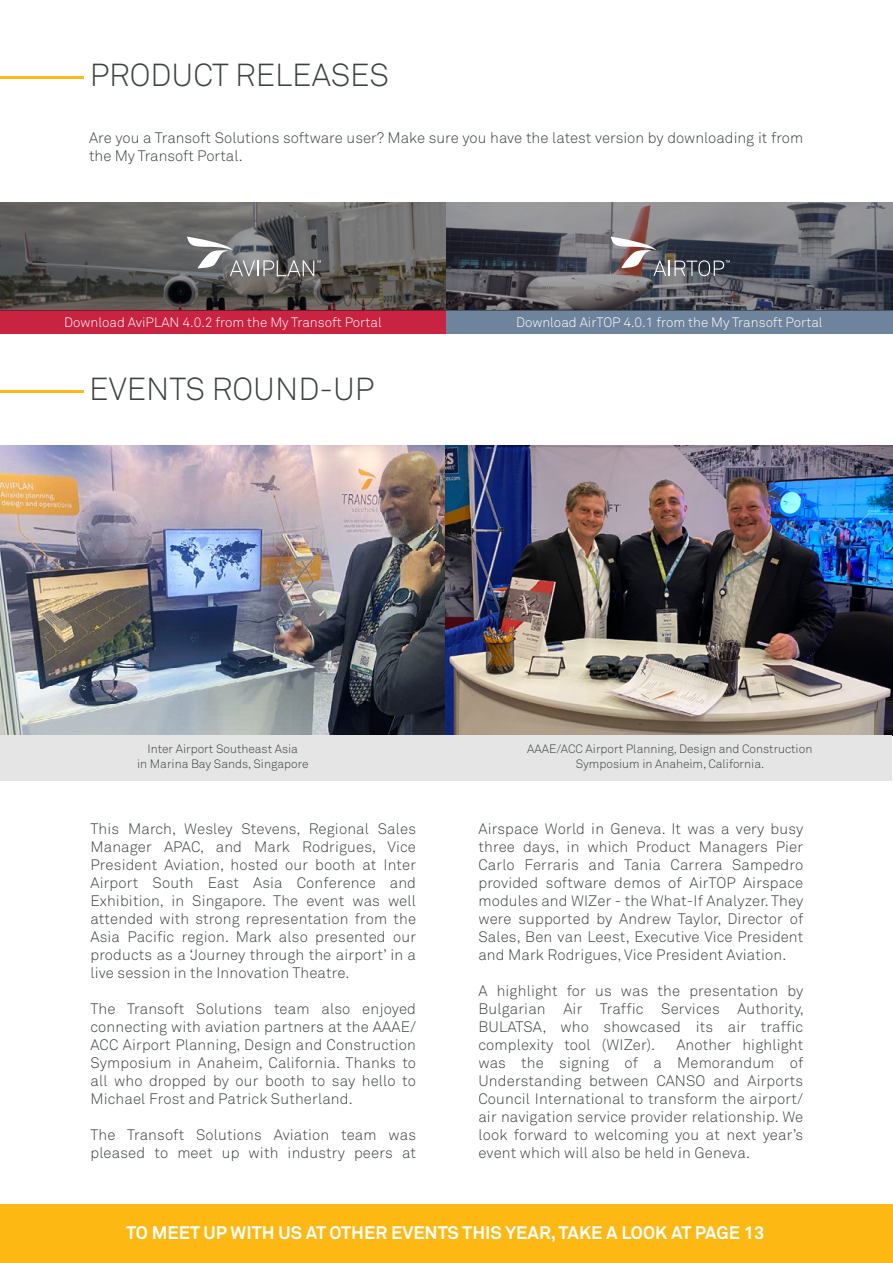
<style>
.page{position:relative;width:893px;height:1263px;background:#fff}
.page>*{position:absolute;margin:0;border:0;box-sizing:border-box;transform-origin:0 0}
.t1{font:300 31.5px "Akkurat Pro";color:#3c4240}
.t2{font:700 18px "Akkurat Pro";color:#fff}
.t3{font:300 15px/18px "Akkurat Pro";letter-spacing:.01em;color:#3c4240;text-align:justify}
.t4{font:300 13.5px "Akkurat Pro";color:#fff}
.t5{font:300 12px/14.4px "Akkurat Pro";color:#3c4240;text-align:center}
</style>
<div class="page">
<hr style="left:0;top:390px;width:84px;height:3px;background:#fdb916">
<img style="left:0;top:445px;width:893px;height:290px">
<div style="left:0;top:311px;width:447px;height:23px;background:#c82341"></div>
<hr style="left:0;top:77px;width:84px;height:2px;background:#fdb916">
<div style="left:0;top:1205px;width:893px;height:58px;background:#fdb813"></div>
<div style="left:446px;top:311px;width:447px;height:23px;background:#6e839c"></div>
<svg style="left:0;top:202px;width:893px;height:109px;background:#605f61"></svg>
<svg style="left:187px;top:237px;width:134px;height:39px;background:#7b7c7d"></svg>
<svg style="left:611px;top:237px;width:119px;height:39px;background:#6b676d"></svg>
<div style="left:0;top:735px;width:892px;height:46px;background:#e4e5e4"></div>
<h1 class="t1" style="left:90px;top:57px;width:301px">PRODUCT RELEASES</h1>
<p class="t3" style="left:89px;top:129px;width:716px">Are you a Transoft Solutions software user? Make sure you have the latest version by downloading it from the My Transoft Portal.</p>
<p class="t4" style="left:64px;top:315px;width:319px">Download AviPLAN 4.0.2 from the My Transoft Portal</p>
<h1 class="t1" style="left:89px;top:371px;width:287px">EVENTS ROUND-UP</h1>
<p class="t4" style="left:516px;top:314px;width:308px">Download AirTOP 4.0.1 from the My Transoft Portal</p>
<p class="t5" style="left:137px;top:742px;width:173px">Inter Airport Southeast Asia<br>in Marina Bay Sands, Singapore</p>
<p class="t5" style="left:527px;top:742px;width:287px">AAAE/ACC Airport Planning, Design and Construction<br>Symposium in Anaheim, California.</p>
<p class="t3" style="left:90px;top:819px;width:327px">This March, Wesley Stevens, Regional Sales Manager APAC, and Mark Rodrigues, Vice President Aviation, hosted our booth at Inter Airport South East Asia Conference and Exhibition, in Singapore. The event was well attended with strong representation from the Asia Pacific region. Mark also presented our products as a ‘Journey through the airport’ in a live session in the Innovation Theatre.</p>
<p class="t3" style="left:90px;top:999px;width:327px">The Transoft Solutions team also enjoyed connecting with aviation partners at the AAAE/ ACC Airport Planning, Design and Construction Symposium in Anaheim, California. Thanks to all who dropped by our booth to say hello to Michael Frost and Patrick Sutherland.</p>
<p class="t3" style="left:90px;top:1125px;width:327px">The Transoft Solutions Aviation team was pleased to meet up with industry peers at</p>
<p class="t3" style="left:478px;top:819px;width:326px">Airspace World in Geneva. It was a very busy three days, in which Product Managers Pier Carlo Ferraris and Tania Carrera Sampedro provided software demos of AirTOP Airspace modules and WIZer - the What-If Analyzer. They were supported by Andrew Taylor, Director of Sales, Ben van Leest, Executive Vice President and Mark Rodrigues, Vice President Aviation.</p>
<p class="t3" style="left:478px;top:981px;width:327px">A highlight for us was the presentation by Bulgarian Air Traffic Services Authority, BULATSA, who showcased its air traffic complexity tool (WIZer).</p>
<p class="t3" style="left:478px;top:1035px;width:326px;text-indent:198px">Another highlight was the signing of a Memorandum of Understanding between CANSO and Airports Council International to transform the airport/ air navigation service provider relationship. We look forward to welcoming you at next year’s event which will also be held in Geneva.</p>
<p class="t2" style="left:126px;top:1222px;width:639px">TO MEET UP WITH US AT OTHER EVENTS THIS YEAR, TAKE A LOOK AT PAGE 13</p>
</div>
